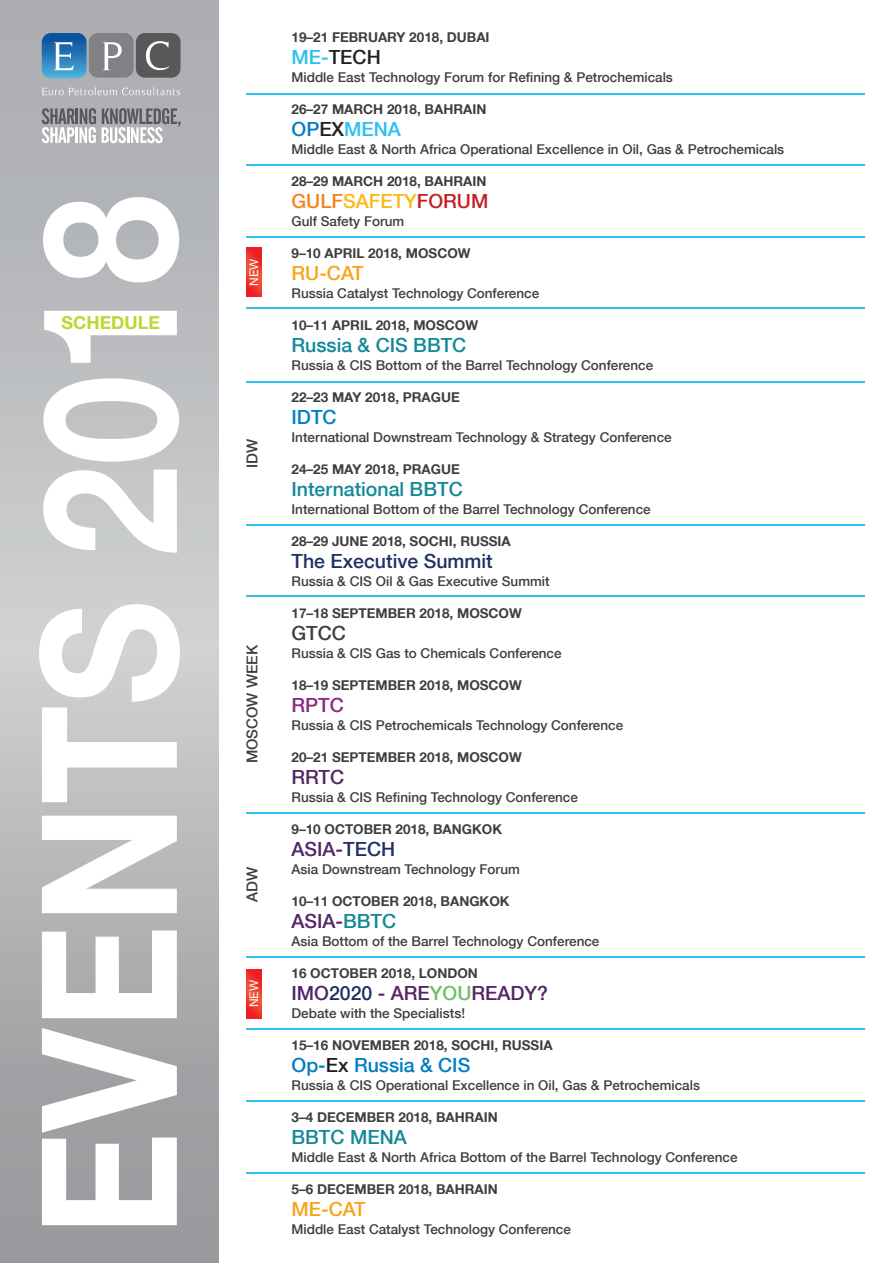
<style>
.page{position:relative;width:893px;height:1263px;background:#fff}
.page>*{position:absolute;margin:0;border:0;box-sizing:border-box;transform-origin:0 0}
.t1{font:700 189.6px "Helvetica Neue LTCYR";color:#fff;scale:.85 1}
.t2{font:500 19.5px "Helvetica Neue LT Com";color:#542466}
.t3{font:500 19.5px "Helvetica Neue LT Com";color:#138997}
.t4{font:500 19.5px "Helvetica Neue LT Com";color:#007ec5}
.t5{font:500 19.5px "Helvetica Neue LT Com";color:#1e3264}
.t6{font:500 19.5px "Helvetica Neue LT Com";color:#fcb814}
.t7{font:500 19.5px "Helvetica Neue LT Com";color:#f9a31b}
.t8{font:500 19.5px "Helvetica Neue LT Com";color:#2bc0f1}
.t9{font:500 19.5px "Helvetica Neue LT Com";color:#231f20}
.t10{font:500 19.5px "Helvetica Neue LT Com";color:#3e3e3f}
.t11{font:500 19.5px "Helvetica Neue LT Com";color:#89297f}
.t12{font:700 17.85px "Helvetica Neue LT Com";color:#bed630}
.t13{font:500 15px "Helvetica Neue LT Com";color:#3e3e3f}
.t14{font:500 13.5px "Helvetica Neue LT Com";color:#3e3e3f}
.t15{font:700 13.5px "Helvetica Neue LT Com";color:#3e3e3f}
.t16{font:12px "Helvetica Neue LTCYR";color:#fff}
.s1{color:#2bc0f1}
.s2{color:#007ec5}
.s3{color:#231f20}
.s4{color:#f58220}
.s5{color:#c42026}
.s6{color:#222e64}
.s7{color:#138997}
.s8{color:#6bc067}
</style>
<div class="page">
<svg style="left:0;top:0;width:219px;height:1263px;background:#b5b7b9"></svg>
<svg style="left:42px;top:87px;width:138px;height:8px"></svg>
<svg style="left:42px;top:33px;width:45px;height:45px;background:#4289be"></svg>
<div style="left:136px;top:33px;width:45px;height:45px;background:#57585a;border-radius:9px"></div>
<svg style="left:146px;top:41px;width:23px;height:29px"></svg>
<div style="left:89px;top:33px;width:45px;height:45px;background:#808285;border-radius:9px"></div>
<svg style="left:103px;top:42px;width:19px;height:28px"></svg>
<svg style="left:42px;top:108px;width:54px;height:35px"></svg>
<svg style="left:102px;top:108px;width:79px;height:35px"></svg>
<hr style="left:247px;top:93px;width:618px;height:1px;background:#2bc0f1">
<hr style="left:247px;top:236px;width:618px;height:1px;background:#2bc0f1">
<hr style="left:247px;top:307px;width:618px;height:2px;background:#2bc0f1">
<hr style="left:247px;top:381px;width:618px;height:2px;background:#2bc0f1">
<hr style="left:247px;top:956px;width:618px;height:2px;background:#2bc0f1">
<hr style="left:247px;top:1100px;width:618px;height:2px;background:#2bc0f1">
<hr style="left:247px;top:595px;width:618px;height:2px;background:#2bc0f1">
<svg style="left:246px;top:248px;width:15px;height:49px"></svg>
<hr style="left:247px;top:164px;width:618px;height:2px;background:#2bc0f1">
<hr style="left:247px;top:812px;width:618px;height:1px;background:#2bc0f1">
<hr style="left:247px;top:1172px;width:618px;height:2px;background:#2bc0f1">
<hr style="left:247px;top:524px;width:618px;height:2px;background:#2bc0f1">
<hr style="left:247px;top:1028px;width:618px;height:2px;background:#2bc0f1">
<svg style="left:246px;top:969px;width:15px;height:49px"></svg>
<h1 class="t1" style="left:5px;top:1236px;width:1227px;rotate:-90deg">EVENTS 2018</h1>
<h3 class="t12" style="left:62px;top:311px;width:100px">SCHEDULE</h3>
<p class="t16" style="left:247px;top:286px;width:29px;rotate:-90deg">NEW</p>
<p class="t13" style="left:243px;top:468px;width:31px;rotate:-90deg">IDW</p>
<p class="t13" style="left:243px;top:763px;width:120px;rotate:-90deg">MOSCOW WEEK</p>
<p class="t13" style="left:243px;top:902px;width:36px;rotate:-90deg">ADW</p>
<p class="t16" style="left:247px;top:1007px;width:29px;rotate:-90deg">NEW</p>
<p class="t15" style="left:292px;top:28px;width:200px">19–21 FEBRUARY 2018, DUBAI</p>
<h2 class="t9" style="left:292px;top:46px;width:91px"><span class="s1">ME-</span>TECH</h2>
<p class="t14" style="left:292px;top:69px;width:383px">Middle East Technology Forum for Refining &amp; Petrochemicals</p>
<p class="t15" style="left:292px;top:100px;width:196px">26–27 MARCH 2018, BAHRAIN</p>
<h2 class="t8" style="left:292px;top:118px;width:111px"><span class="s2">OP</span><span class="s3">EX</span>MENA</h2>
<p class="t14" style="left:292px;top:141px;width:494px">Middle East &amp; North Africa Operational Excellence in Oil, Gas &amp; Petrochemicals</p>
<p class="t15" style="left:292px;top:172px;width:196px">28–29 MARCH 2018, BAHRAIN</p>
<h2 class="t6" style="left:292px;top:190px;width:198px"><span class="s4">GULF</span>SAFETY<span class="s5">FORUM</span></h2>
<p class="t14" style="left:292px;top:213px;width:114px">Gulf Safety Forum</p>
<p class="t15" style="left:292px;top:244px;width:181px">9–10 APRIL 2018, MOSCOW</p>
<h2 class="t7" style="left:292px;top:262px;width:74px">RU-CAT</h2>
<p class="t14" style="left:292px;top:285px;width:249px">Russia Catalyst Technology Conference</p>
<p class="t15" style="left:292px;top:316px;width:188px">10–11 APRIL 2018, MOSCOW</p>
<h2 class="t3" style="left:292px;top:334px;width:176px">Russia &amp; CIS BBTC</h2>
<p class="t14" style="left:292px;top:357px;width:363px">Russia &amp; CIS Bottom of the Barrel Technology Conference</p>
<p class="t15" style="left:292px;top:388px;width:170px">22–23 MAY 2018, PRAGUE</p>
<h2 class="t4" style="left:292px;top:406px;width:47px">IDTC</h2>
<p class="t14" style="left:292px;top:429px;width:382px">International Downstream Technology &amp; Strategy Conference</p>
<p class="t15" style="left:292px;top:460px;width:170px">24–25 MAY 2018, PRAGUE</p>
<h2 class="t3" style="left:292px;top:478px;width:173px">International BBTC</h2>
<p class="t14" style="left:292px;top:501px;width:361px">International Bottom of the Barrel Technology Conference</p>
<p class="t15" style="left:292px;top:532px;width:221px">28–29 JUNE 2018, SOCHI, RUSSIA</p>
<h2 class="t5" style="left:292px;top:550px;width:203px">The Executive Summit</h2>
<p class="t14" style="left:292px;top:573px;width:260px">Russia &amp; CIS Oil &amp; Gas Executive Summit</p>
<p class="t15" style="left:292px;top:604px;width:232px">17–18 SEPTEMBER 2018, MOSCOW</p>
<h2 class="t10" style="left:292px;top:622px;width:56px">GTCC</h2>
<p class="t14" style="left:292px;top:645px;width:272px">Russia &amp; CIS Gas to Chemicals Conference</p>
<p class="t15" style="left:292px;top:676px;width:232px">18–19 SEPTEMBER 2018, MOSCOW</p>
<h2 class="t11" style="left:292px;top:694px;width:54px">RPTC</h2>
<p class="t14" style="left:292px;top:717px;width:333px">Russia &amp; CIS Petrochemicals Technology Conference</p>
<p class="t15" style="left:292px;top:748px;width:232px">20–21 SEPTEMBER 2018, MOSCOW</p>
<h2 class="t2" style="left:292px;top:766px;width:54px">RRTC</h2>
<p class="t14" style="left:292px;top:789px;width:288px">Russia &amp; CIS Refining Technology Conference</p>
<p class="t15" style="left:292px;top:820px;width:212px">9–10 OCTOBER 2018, BANGKOK</p>
<h2 class="t2" style="left:292px;top:838px;width:105px">ASIA-<span class="s6">TECH</span></h2>
<p class="t14" style="left:292px;top:861px;width:230px">Asia Downstream Technology Forum</p>
<p class="t15" style="left:292px;top:892px;width:220px">10–11 OCTOBER 2018, BANGKOK</p>
<h2 class="t2" style="left:292px;top:910px;width:106px">ASIA-<span class="s7">BBTC</span></h2>
<p class="t14" style="left:292px;top:933px;width:309px">Asia Bottom of the Barrel Technology Conference</p>
<p class="t15" style="left:292px;top:964px;width:188px">16 OCTOBER 2018, LONDON</p>
<h2 class="t2" style="left:292px;top:982px;width:258px">IMO<span class="s6">2020</span> - ARE<span class="s8">YOU</span>READY?</h2>
<p class="t14" style="left:292px;top:1005px;width:175px">Debate with the Specialists!</p>
<p class="t15" style="left:292px;top:1036px;width:263px">15–16 NOVEMBER 2018, SOCHI, RUSSIA</p>
<h2 class="t4" style="left:292px;top:1054px;width:180px">Op-<span class="s3">Ex</span> Russia &amp; CIS</h2>
<p class="t14" style="left:292px;top:1077px;width:410px">Russia &amp; CIS Operational Excellence in Oil, Gas &amp; Petrochemicals</p>
<p class="t15" style="left:292px;top:1108px;width:208px">3–4 DECEMBER 2018, BAHRAIN</p>
<h2 class="t3" style="left:292px;top:1126px;width:117px">BBTC MENA</h2>
<p class="t14" style="left:292px;top:1149px;width:447px">Middle East &amp; North Africa Bottom of the Barrel Technology Conference</p>
<p class="t15" style="left:292px;top:1180px;width:208px">5–6 DECEMBER 2018, BAHRAIN</p>
<h2 class="t7" style="left:292px;top:1198px;width:76px">ME-CAT</h2>
<p class="t14" style="left:292px;top:1221px;width:281px">Middle East Catalyst Technology Conference</p>
</div>
